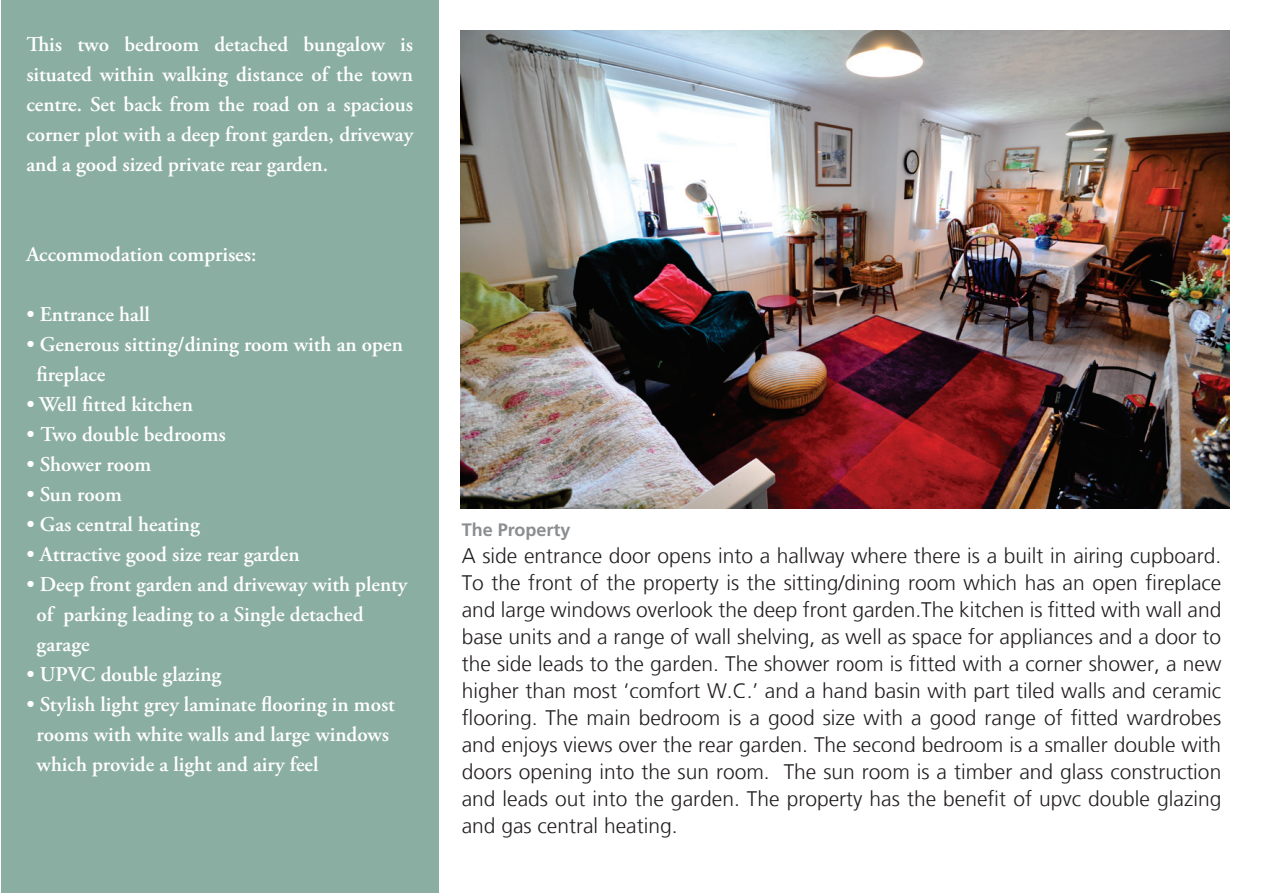
<style>
.page{position:relative;width:1263px;height:893px;background:#fff}
.page>*{position:absolute;margin:0;border:0;box-sizing:border-box;transform-origin:0 0}
.t1{font:300 21px/27px "Frutiger LT";color:#231f20;text-align:justify}
.t2{font:600 21px/30px "Adobe Garamond Pro";color:#fff}
.t3{font:700 18px "Frutiger LT Std";color:#8b8d90}
</style>
<div class="page">
<img style="left:460px;top:30px;width:769px;height:479px">
<div style="left:1px;top:0;width:438px;height:893px;background:#8baea2"></div>
<p class="t2" style="left:26px;top:30px;width:388px;text-align:justify">This two bedroom detached bungalow is situated within walking distance of the town centre. Set back from the road on a spacious corner plot with a deep front garden, driveway and a good sized private rear garden.</p>
<p class="t2" style="left:26px;top:240px;width:232px">Accommodation comprises:</p>
<p class="t2" style="left:26px;top:300px;width:125px">• Entrance hall</p>
<p class="t2" style="left:37px;top:330px;width:368px;text-indent:-10px">• Generous sitting/dining room with an open fireplace</p>
<p class="t2" style="left:26px;top:390px;width:168px">• Well fitted kitchen</p>
<p class="t2" style="left:26px;top:420px;width:201px">• Two double bedrooms</p>
<p class="t2" style="left:26px;top:450px;width:126px">• Shower room</p>
<p class="t2" style="left:26px;top:480px;width:97px">• Sun room</p>
<p class="t2" style="left:26px;top:510px;width:175px">• Gas central heating</p>
<p class="t2" style="left:26px;top:540px;width:275px">• Attractive good size rear garden</p>
<p class="t2" style="left:37px;top:570px;width:372px;text-indent:-10px">• Deep front garden and driveway with plenty of parking leading to a Single detached garage</p>
<p class="t2" style="left:26px;top:660px;width:196px">• UPVC double glazing</p>
<p class="t2" style="left:37px;top:690px;width:360px;text-indent:-10px">• Stylish light grey laminate flooring in most rooms with white walls and large windows which provide a light and airy feel</p>
<p class="t3" style="left:462px;top:519px;width:110px">The Property</p>
<p class="t1" style="left:462px;top:542px;width:761px">A side entrance door opens into a hallway where there is a built in airing cupboard.<br>To the front of the property is the sitting/dining room which has an open fireplace and large windows overlook the deep front garden.The kitchen is fitted with wall and base units and a range of wall shelving, as well as space for appliances and a door to the side leads to the garden. The shower room is fitted with a corner shower, a new higher than most ‘comfort W.C.’ and a hand basin with part tiled walls and ceramic flooring. The main bedroom is a good size with a good range of fitted wardrobes and enjoys views over the rear garden. The second bedroom is a smaller double with doors opening into the sun room. The sun room is a timber and glass construction and leads out into the garden. The property has the benefit of upvc double glazing and gas central heating.</p>
</div>
